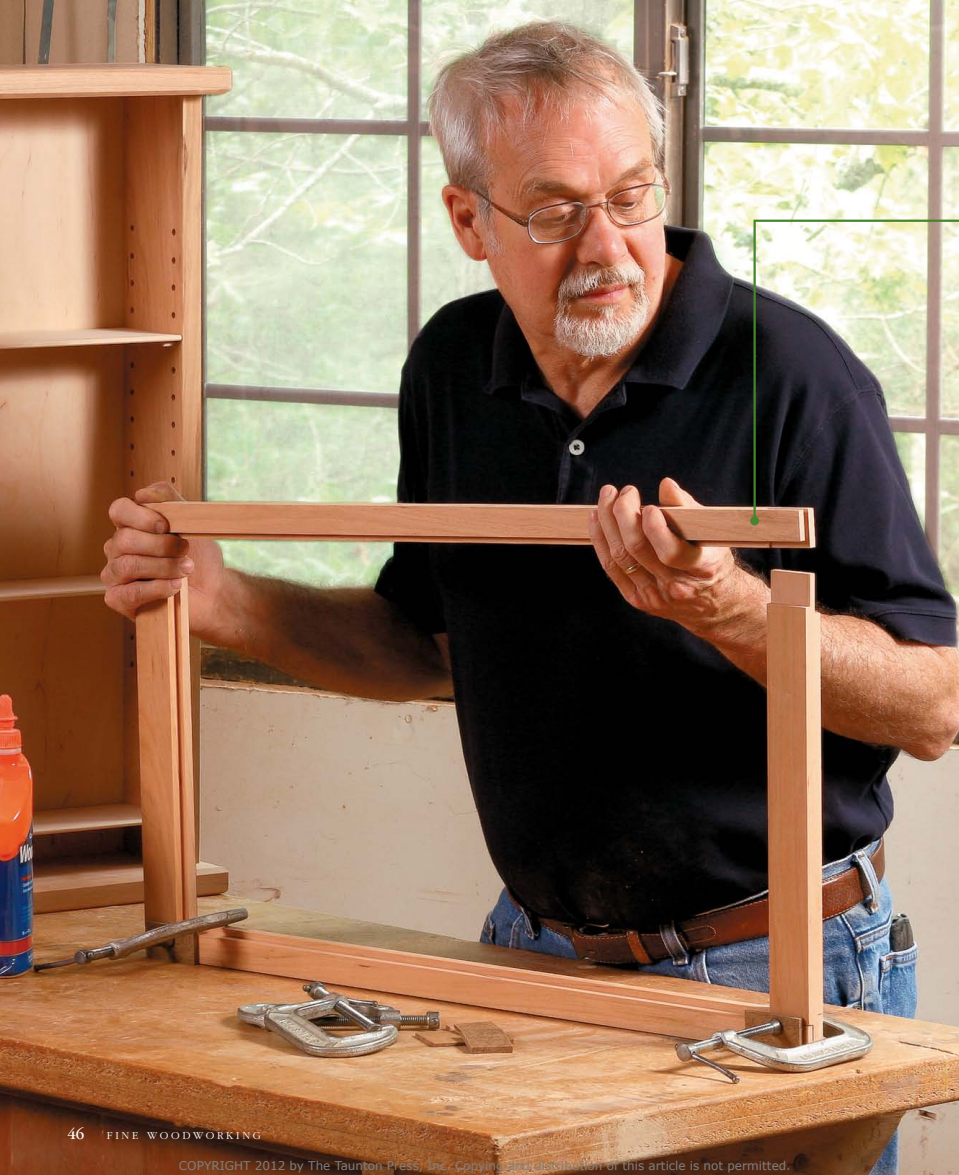
<style>
.page{position:relative;width:959px;height:1175px;background:#fff}
.page>*{position:absolute;margin:0;border:0;box-sizing:border-box;transform-origin:0 0}
.t1{font:16.05px "ITC Garamond Std";color:#fff}
.t2{font:12px "Verdana";color:#808080}
.t3{font:300 11.1px "ITC Garamond Std";letter-spacing:.24em;color:#fff}
</style>
<div class="page">
<img style="left:0;top:0;width:958px;height:1174px">
<svg style="left:752px;top:218px;width:206px;height:305px;background:#918f84"></svg>
<div style="left:750px;top:516px;width:9px;height:9px;background:#46852d;border-radius:50%"></div>
<h1 class="t1" style="left:68px;top:1124px;width:18px">46</h1>
<p class="t3" style="left:107px;top:1129px;width:155px">FINE W OODW OR K IN G</p>
<p class="t2" style="left:179px;top:1158px;width:613px">COPYRIGHT 2012 by The Taunton Press, Inc. Copying and distribution of this article is not permitted.</p>
</div>
